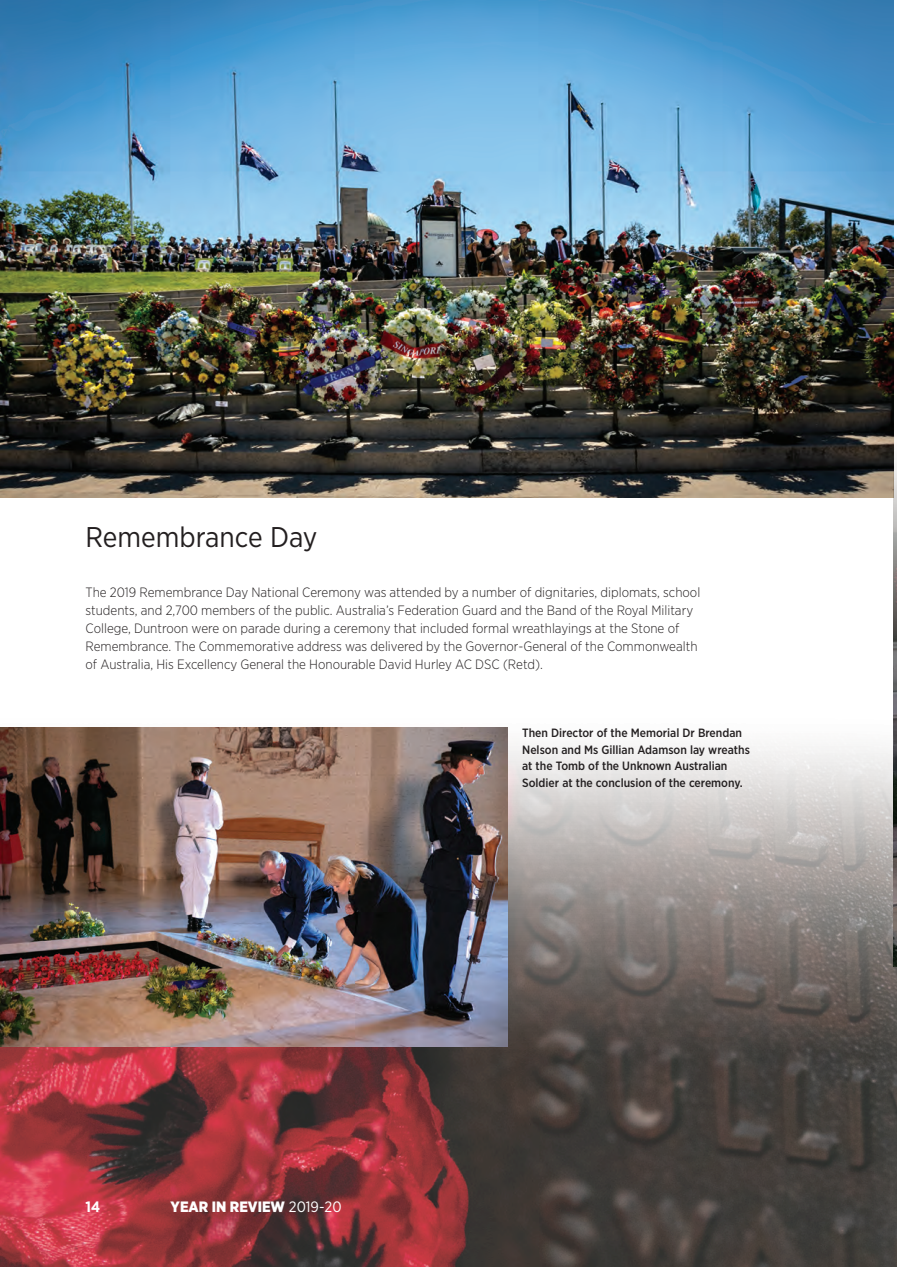
<style>
.page{position:relative;width:897px;height:1267px;background:#fff}
.page>*{position:absolute;margin:0;border:0;box-sizing:border-box;transform-origin:0 0}
.t1{font:28.5px "Gotham Narrow";color:#231f20}
.t2{font:900 15px "Gotham Narrow";color:#fff}
.t3{font:700 15px "Gotham Narrow";color:#fff}
.t4{font:300 13.5px/18px "Gotham Narrow";color:#231f20}
.t5{font:500 12px/16.5px "Gotham Narrow";color:#231f20}
.s1{font-weight:400}
</style>
<div class="page">
<img style="left:0;top:727px;width:897px;height:539px">
<img style="left:0;top:0;width:893px;height:497px">
<img style="left:0;top:727px;width:507px;height:319px">
<img style="left:893px;top:404px;width:4px;height:562px">
<svg style="left:892px;top:1264px;width:5px;height:3px"></svg>
<h1 class="t1" style="left:86px;top:519px;width:233px">Remembrance Day</h1>
<p class="t4" style="left:86px;top:583px;width:616px">The 2019 Remembrance Day National Ceremony was attended by a number of dignitaries, diplomats, school students, and 2,700 members of the public. Australia’s Federation Guard and the Band of the Royal Military College, Duntroon were on parade during a ceremony that included formal wreathlayings at the Stone of Remembrance. The Commemorative address was delivered by the Governor-General of the Commonwealth of Australia, His Excellency General the Honourable David Hurley AC DSC (Retd).</p>
<p class="t3" style="left:86px;top:1197px;width:16px">14</p>
<p class="t2" style="left:171px;top:1197px;width:172px">YEAR IN REVIEW <span class="s1">2019-20</span></p>
<p class="t5" style="left:522px;top:724px;width:229px">Then Director of the Memorial Dr Brendan Nelson and Ms Gillian Adamson lay wreaths at the Tomb of the Unknown Australian Soldier at the conclusion of the ceremony.</p>
</div>
